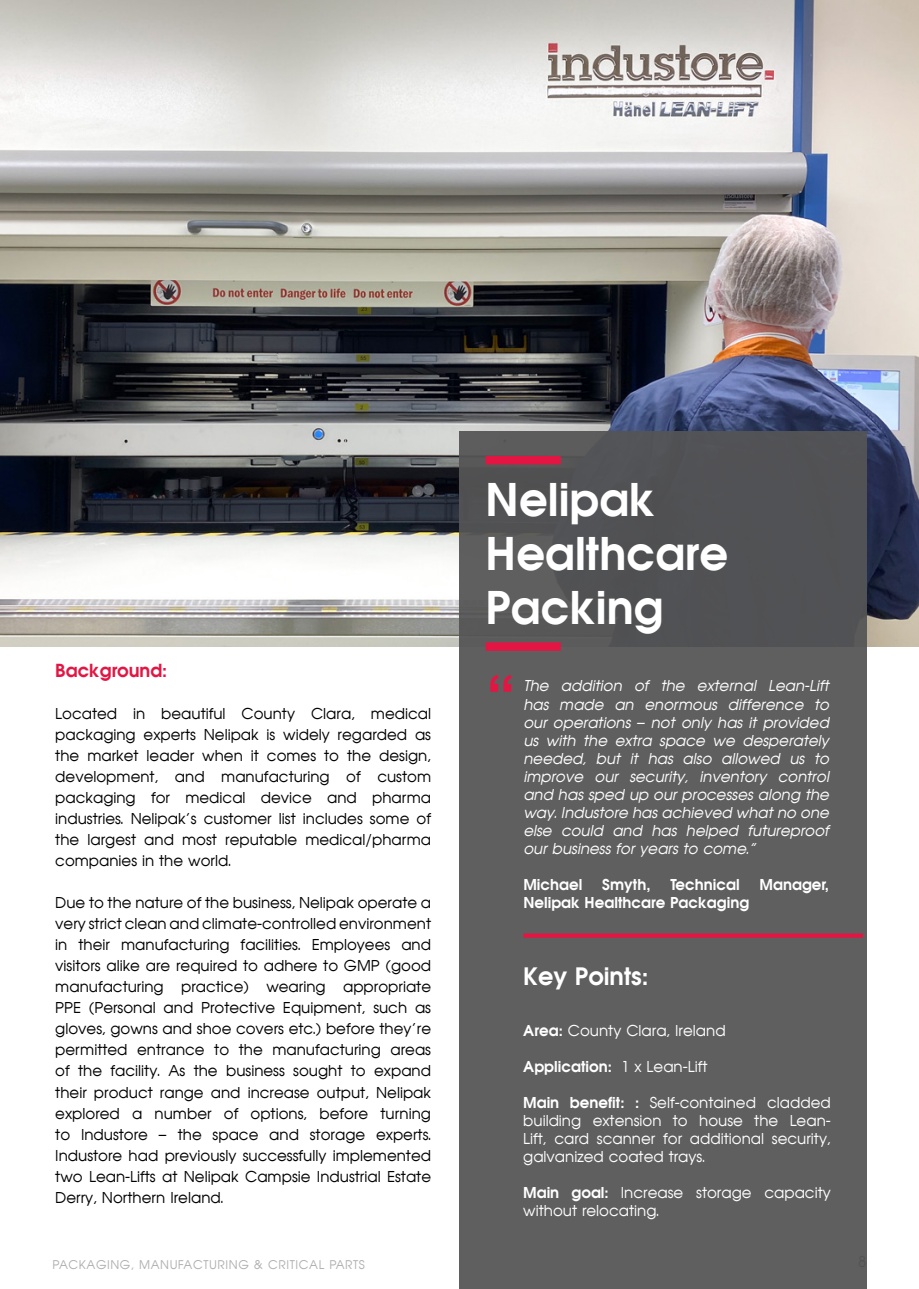
<style>
.page{position:relative;width:919px;height:1289px;background:#fff}
.page>*{position:absolute;margin:0;border:0;box-sizing:border-box;transform-origin:0 0}
.t1{font:700 57px "Arial";color:#e31643}
.Sub_Heading{font:700 45px "Avian";color:#fff}
.Sub_Heading-2{font:700 24px "Avian";color:#fff}
.Body_text{font:700 18px "Avian";color:#e31643}
.Body_text-2{font:15px/21px "Avian";color:#000;text-align:justify}
.Body_text-3{font:italic 15px/18px "Avian";color:#fff;text-align:justify}
.Body_text-4{font:15px/18px "Avian";color:#fff;text-align:justify}
.Body_text-5{font:700 15px "Avian";color:#fff}
.t2{font:12px "Avian";letter-spacing:.05em;color:#adaeb0}
.s1{font-weight:700}
.s2{font-weight:400}
</style>
<div class="page">
<img style="left:0;top:0;width:918px;height:646px">
<div style="left:458px;top:431px;width:408px;height:857px;background:linear-gradient(to right,#5d5d5e,#5b5b5d)"></div>
<svg style="left:523px;top:933px;width:340px;height:4px"></svg>
<div style="left:485px;top:642px;width:76px;height:9px;background:#e31643"></div>
<div style="left:485px;top:456px;width:76px;height:8px;background:#e31643"></div>
<p class="Body_text" style="left:55px;top:659px;width:113px">Background:</p>
<p class="Body_text-2" style="left:55px;top:703px;width:377px">Located in beautiful County Clara, medical packaging experts Nelipak is widely regarded as the market leader when it comes to the design, development, and manufacturing of custom packaging for medical device and pharma industries. Nelipak’s customer list includes some of the largest and most reputable medical/pharma companies in the world.</p>
<p class="Body_text-2" style="left:55px;top:892px;width:377px">Due to the nature of the business, Nelipak operate a very strict clean and climate-controlled environment in their manufacturing facilities. Employees and visitors alike are required to adhere to GMP (good manufacturing practice) wearing appropriate PPE (Personal and Protective Equipment, such as gloves, gowns and shoe covers etc.) before they’re permitted entrance to the manufacturing areas of the facility. As the business sought to expand their product range and increase output, Nelipak explored a number of options, before turning to Industore – the space and storage experts.<br>Industore had previously successfully implemented two Lean-Lifts at Nelipak Campsie Industrial Estate Derry, Northern Ireland.</p>
<p class="t2" style="left:53px;top:1257px;width:314px">PACKAGING, MANUFACTURING &amp; CRITICAL PARTS</p>
<p class="Sub_Heading" style="left:485px;top:470px;width:171px">Nelipak</p>
<p class="Sub_Heading" style="left:485px;top:524px;width:244px">Healthcare</p>
<p class="Sub_Heading" style="left:485px;top:578px;width:179px">Packing</p>
<p class="t1" style="left:486px;top:655px;width:30px">“</p>
<p class="Body_text-3" style="left:523px;top:677px;width:310px">The addition of the external Lean-Lift has made an enormous difference to our operations – not only has it provided us with the extra space we desperately needed, but it has also allowed us to improve our security, inventory control and has sped up our processes along the way. Industore has achieved what no one else could and has helped futureproof our business for years to come.”</p>
<p class="Body_text-5" style="left:523px;top:874px;width:60px">Michael</p>
<p class="Body_text-5" style="left:602px;top:874px;width:50px">Smyth,</p>
<p class="Body_text-5" style="left:670px;top:874px;width:71px">Technical</p>
<p class="Body_text-5" style="left:759px;top:874px;width:71px">Manager,</p>
<p class="Body_text-5" style="left:523px;top:892px;width:227px">Nelipak Healthcare Packaging</p>
<p class="Sub_Heading-2" style="left:523px;top:960px;width:127px">Key Points:</p>
<p class="Body_text-4" style="left:523px;top:1021px;width:204px"><span class="s1">Area:</span> County Clara, Ireland</p>
<p class="Body_text-5" style="left:523px;top:1056px;width:186px">Application: <span class="s2">1 x Lean-Lift</span></p>
<p class="Body_text-4" style="left:523px;top:1093px;width:309px"><span class="s1">Main benefit: :</span> Self-contained cladded building extension to house the Lean-Lift, card scanner for additional security, galvanized coated trays.</p>
<p class="Body_text-4" style="left:523px;top:1183px;width:309px"><span class="s1">Main goal:</span> Increase storage capacity without relocating.</p>
</div>
